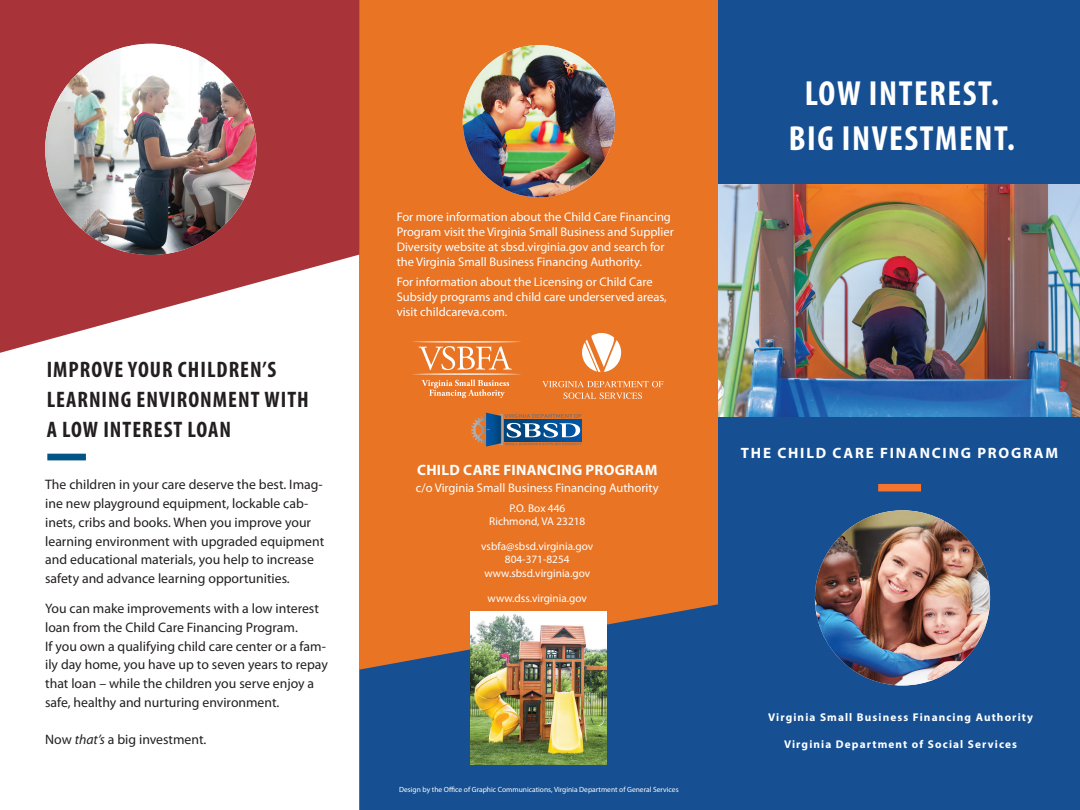
<style>
.page{position:relative;width:1080px;height:810px;background:#fff}
.page>*{position:absolute;margin:0;border:0;box-sizing:border-box;transform-origin:0 0}
.t1{font:700 condensed 35px/44.5px "Myriad Pro";letter-spacing:.045em;color:#fff;text-align:center}
.t2{font:700 condensed 22.5px/30px "Myriad Pro";letter-spacing:.045em;color:#231f20}
.t3{font:700 15px "Myriad Pro";letter-spacing:.12em;color:#fff}
.t4{font:700 15px "Myriad Pro";letter-spacing:.02em;color:#fff}
.t5{font:13.75px/18.8px "Myriad Pro";color:#231f20}
.t6{font:12.5px/15px "Myriad Pro";color:#fff}
.t7{font:11.25px/13.5px "Myriad Pro";color:#fff;text-align:center}
.t8{font:700 11.25px "Myriad Pro";letter-spacing:.1em;color:#fff}
.t9{font:7.5px "Myriad Pro";color:#fff}
.s1{font-style:italic}
</style>
<div class="page">
<div style="left:359px;top:0;width:359px;height:810px;background:#e87424"></div>
<div style="left:47px;top:454px;width:39px;height:6px;background:#015486"></div>
<div style="left:718px;top:0;width:362px;height:810px;background:#165092"></div>
<div style="left:878px;top:484px;width:43px;height:7px;background:#f37530"></div>
<svg style="left:360px;top:604px;width:358px;height:206px;fill:#165092"></svg>
<img style="left:718px;top:184px;width:362px;height:233px">
<svg style="left:0;top:0;width:359px;height:353px;fill:#a83439"></svg>
<img style="left:471px;top:612px;width:136px;height:152px">
<img style="left:45px;top:44px;width:211px;height:211px;border-radius:106px">
<img style="left:463px;top:45px;width:152px;height:152px;border-radius:76px">
<img style="left:815px;top:510px;width:175px;height:176px;border-radius:88px">
<svg style="left:471px;top:413px;width:111px;height:34px"></svg>
<svg style="left:412px;top:341px;width:109px;height:57px"></svg>
<svg style="left:582px;top:333px;width:39px;height:39px"></svg>
<svg style="left:542px;top:381px;width:121px;height:6px"></svg>
<svg style="left:563px;top:393px;width:79px;height:6px"></svg>
<h2 class="t2" style="left:47px;top:354px;width:264px">IMPROVE YOUR CHILDREN’S<br>LEARNING ENVIRONMENT WITH<br>A LOW INTEREST LOAN</h2>
<p class="t5" style="left:45px;top:475px;width:281px">The children in your care deserve the best. Imag&shy;ine new playground equipment, lockable cab&shy;inets, cribs and books. When you improve your learning environment with upgraded equipment and educational materials, you help to increase safety and advance learning opportunities.</p>
<p class="t5" style="left:45px;top:599px;width:284px">You can make improvements with a low interest loan from the Child Care Financing Program.<br>If you own a qualifying child care center or a fam&shy;ily day home, you have up to seven years to repay that loan – while the children you serve enjoy a safe, healthy and nurturing environment.</p>
<p class="t5" style="left:45px;top:730px;width:163px">Now <span class="s1">that’s</span> a big investment.</p>
<p class="t6" style="left:397px;top:209px;width:279px">For more information about the Child Care Financing Program visit the Virginia Small Business and Supplier Diversity website at sbsd.virginia.gov and search for the Virginia Small Business Financing Authority.</p>
<p class="t6" style="left:397px;top:274px;width:272px">For information about the Licensing or Child Care<br>Subsidy programs and child care underserved areas, visit childcareva.com.</p>
<p class="t4" style="left:417px;top:460px;width:242px">CHILD CARE FINANCING PROGRAM</p>
<p class="t6" style="left:416px;top:481px;width:244px">c/o Virginia Small Business Financing Authority</p>
<p class="t7" style="left:489px;top:501px;width:98px">P.O. Box 446<br>Richmond, VA 23218</p>
<p class="t7" style="left:481px;top:539px;width:113px">vsbfa@sbsd.virginia.gov<br>804-371-8254 www.sbsd.virginia.gov</p>
<p class="t7" style="left:488px;top:591px;width:101px">www.dss.virginia.gov</p>
<p class="t9" style="left:399px;top:784px;width:281px">Design by the Office of Graphic Communications, Virginia Department of General Services</p>
<h1 class="t1" style="left:789px;top:71px;width:228px">LOW INTEREST.<br>BIG INVESTMENT.</h1>
<p class="t3" style="left:741px;top:443px;width:319px">THE CHILD CARE FINANCING PROGRAM</p>
<p class="t8" style="left:768px;top:710px;width:266px">Virginia Small Business Financing Authority</p>
<p class="t8" style="left:784px;top:736px;width:235px">Virginia Department of Social Services</p>
</div>
